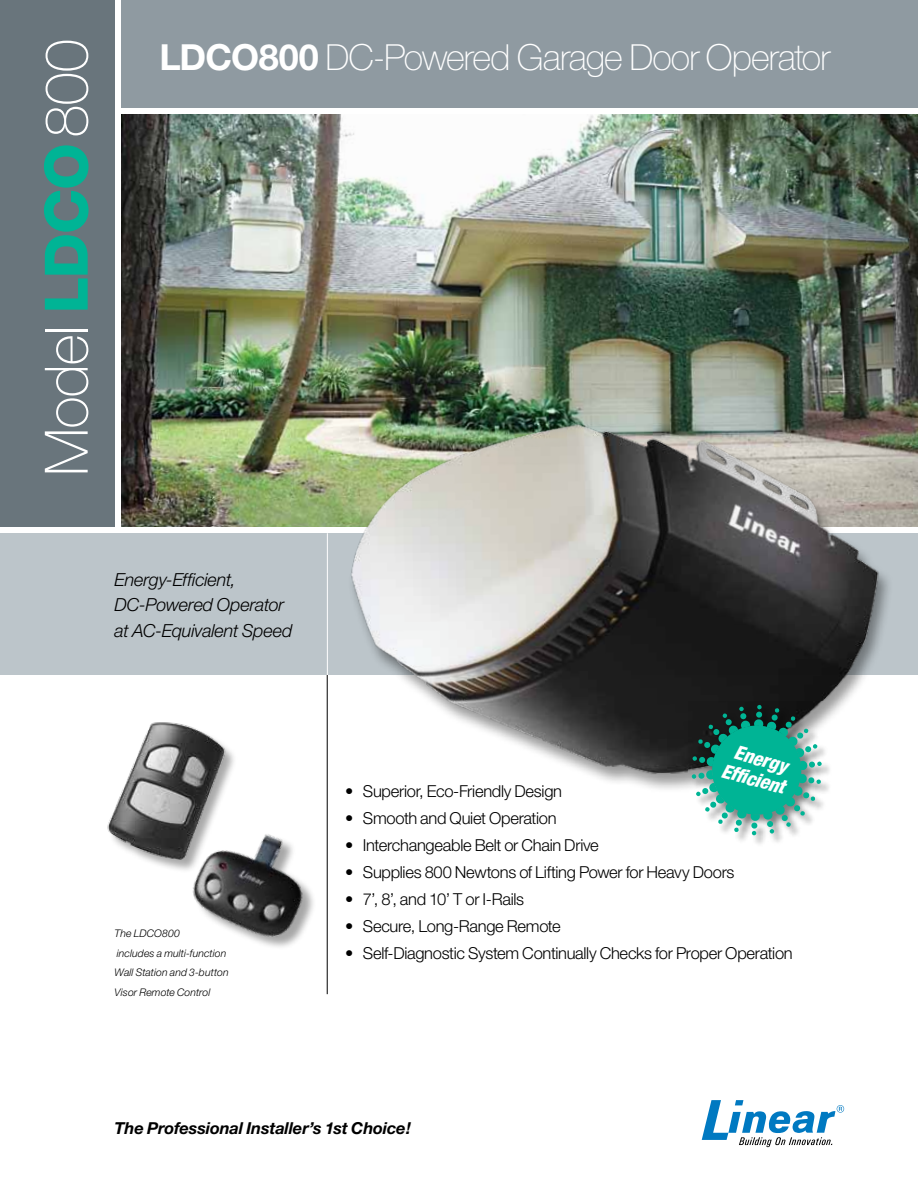
<style>
.page{position:relative;width:918px;height:1188px;background:#fff}
.page>*{position:absolute;margin:0;border:0;box-sizing:border-box;transform-origin:0 0}
.t1{font:100 60px "Helvetica Neue";letter-spacing:-.02em;color:#fff}
.t2{font:100 36px "Helvetica Neue";letter-spacing:-.025em;color:#fff}
.t3{font:italic 800 condensed 19.5px/21px "Helvetica Neue";color:#fff;text-align:center}
.t4{font:italic 300 18px/25.5px "Helvetica Neue";letter-spacing:-.01em;color:#000}
.t5{font:300 16.5px "Helvetica Neue";letter-spacing:-.02em;color:#000}
.t6{font:italic 700 16.5px "Helvetica Neue";letter-spacing:-.01em;color:#000}
.t7{font:italic 300 10.5px/19.5px "Helvetica Neue";letter-spacing:.005em;color:#000}
.s1{font-weight:800;color:#00b495}
.s2{font-weight:700}
</style>
<div class="page">
<div style="left:122px;top:0;width:796px;height:108px;background:#8f9aa1"></div>
<div style="left:0;top:533px;width:918px;height:142px;background:#bcc5ca"></div>
<hr style="left:327px;top:675px;width:1px;height:319px;background:#000">
<hr style="left:327px;top:533px;width:1px;height:142px;background:#fff">
<img style="left:192px;top:825px;width:135px;height:134px">
<img style="left:107px;top:722px;width:136px;height:151px">
<div style="left:0;top:0;width:115px;height:526px;background:#69757c"></div>
<img style="left:122px;top:115px;width:796px;height:411px">
<img style="left:342px;top:415px;width:551px;height:371px">
<svg style="left:702px;top:1100px;width:142px;height:47px"></svg>
<img style="left:689px;top:702px;width:147px;height:142px">
<svg style="left:692px;top:705px;width:130px;height:131px;background:#4ba394"></svg>
<h1 class="t1" style="left:32px;top:476px;width:439px;rotate:-90deg">Model <span class="s1">LDCO</span>800</h1>
<h2 class="t2" style="left:159px;top:37px;width:673px"><span class="s2">LDCO800</span> DC-Powered Garage Door Operator</h2>
<p class="t4" style="left:115px;top:566px;width:179px">Energy-Efficient,<br>DC-Powered Operator at AC-Equivalent Speed</p>
<p class="t7" style="left:115px;top:924px;width:116px">The LDCO800<br>includes a multi-function<br>Wall Station and 3-button<br>Visor Remote Control</p>
<p class="t3" style="left:731px;top:739px;width:66px;rotate:16deg">Energy<br>Efficient</p>
<p class="t5" style="left:345px;top:782px;width:219px">• Superior, Eco-Friendly Design</p>
<p class="t5" style="left:345px;top:809px;width:213px">• Smooth and Quiet Operation</p>
<p class="t5" style="left:345px;top:836px;width:255px">• Interchangeable Belt or Chain Drive</p>
<p class="t5" style="left:345px;top:862px;width:391px">• Supplies 800 Newtons of Lifting Power for Heavy Doors</p>
<p class="t5" style="left:345px;top:889px;width:181px">• 7’, 8’, and 10’ T or I-Rails</p>
<p class="t5" style="left:345px;top:916px;width:217px">• Secure, Long-Range Remote</p>
<p class="t5" style="left:345px;top:943px;width:449px">• Self-Diagnostic System Continually Checks for Proper Operation</p>
<p class="t6" style="left:115px;top:1118px;width:298px">The Professional Installer’s 1st Choice!</p>
</div>
